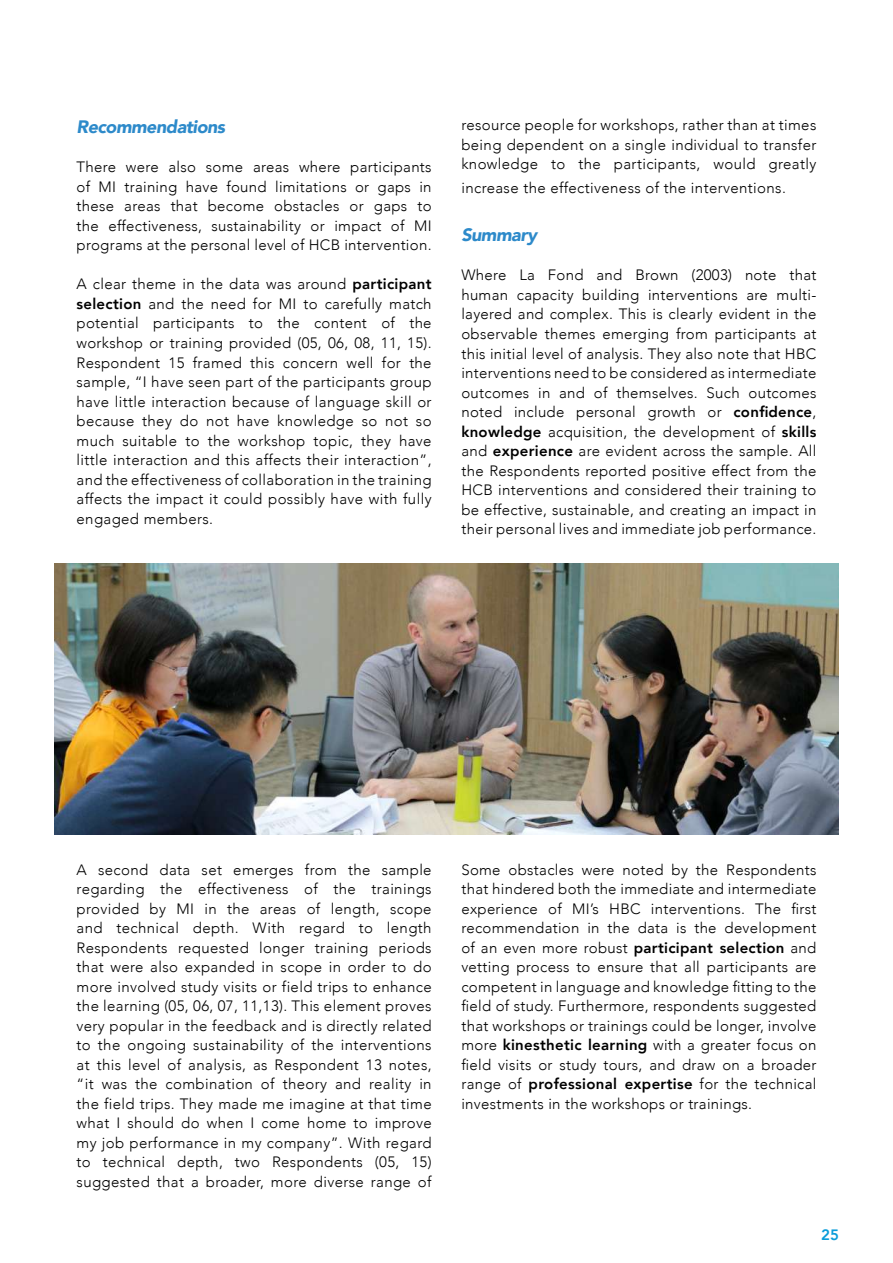
<style>
.page{position:relative;width:893px;height:1263px;background:#fff}
.page>*{position:absolute;margin:0;border:0;box-sizing:border-box;transform-origin:0 0}
.t1{font:italic 900 18px "Avenir";letter-spacing:-.03em;color:#2d8aca}
.t2{font:300 15px/19.5px "Avenir";letter-spacing:.025em;color:#000;text-align:justify}
.t3{font:800 15px "Avenir";color:#0b9dda}
.s1{font-weight:800}
</style>
<div class="page">
<img style="left:54px;top:563px;width:785px;height:272px">
<p class="t1" style="left:77px;top:112px;width:150px">Recommendations</p>
<p class="t2" style="left:77px;top:158px;width:357px">There were also some areas where participants of MI training have found limitations or gaps in these areas that become obstacles or gaps to the effectiveness, sustainability or impact of MI programs at the personal level of HCB intervention.</p>
<p class="t2" style="left:77px;top:275px;width:357px">A clear theme in the data was around <span class="s1">participant selection</span> and the need for MI to carefully match potential participants to the content of the workshop or training provided (05, 06, 08, 11, 15).<br>Respondent 15 framed this concern well for the sample, “I have seen part of the participants group have little interaction because of language skill or because they do not have knowledge so not so much suitable to the workshop topic, they have little interaction and this affects their interaction”, and the effectiveness of collaboration in the training affects the impact it could possibly have with fully engaged members.</p>
<p class="t2" style="left:461px;top:116px;width:357px">resource people for workshops, rather than at times being dependent on a single individual to transfer knowledge to the participants, would greatly</p>
<p class="t2" style="left:461px;top:179px;width:326px">increase the effectiveness of the interventions.</p>
<p class="t1" style="left:461px;top:220px;width:77px">Summary</p>
<p class="t2" style="left:461px;top:266px;width:357px">Where La Fond and Brown (2003) note that human capacity building interventions are multi&shy;layered and complex. This is clearly evident in the observable themes emerging from participants at this initial level of analysis. They also note that HBC interventions need to be considered as intermediate outcomes in and of themselves. Such outcomes noted include personal growth or <span class="s1">confidence</span>, <span class="s1">knowledge</span> acquisition, the development of <span class="s1">skills </span>and <span class="s1">experience</span> are evident across the sample. All the Respondents reported positive effect from the HCB interventions and considered their training to be effective, sustainable, and creating an impact in their personal lives and immediate job performance.</p>
<p class="t2" style="left:77px;top:860px;width:357px">A second data set emerges from the sample regarding the effectiveness of the trainings provided by MI in the areas of length, scope and technical depth. With regard to length Respondents requested longer training periods that were also expanded in scope in order to do more involved study visits or field trips to enhance the learning (05, 06, 07, 11,13). This element proves very popular in the feedback and is directly related to the ongoing sustainability of the interventions at this level of analysis, as Respondent 13 notes, “it was the combination of theory and reality in the field trips. They made me imagine at that time what I should do when I come home to improve my job performance in my company”. With regard to technical depth, two Respondents (05, 15) suggested that a broader, more diverse range of</p>
<p class="t2" style="left:461px;top:860px;width:357px">Some obstacles were noted by the Respondents that hindered both the immediate and intermediate experience of MI’s HBC interventions. The first recommendation in the data is the development of an even more robust <span class="s1">participant selection</span> and vetting process to ensure that all participants are competent in language and knowledge fitting to the field of study. Furthermore, respondents suggested that workshops or trainings could be longer, involve more <span class="s1">kinesthetic learning</span> with a greater focus on field visits or study tours, and draw on a broader range of <span class="s1">professional expertise</span> for the technical investments in the workshops or trainings.</p>
<p class="t3" style="left:821px;top:1223px;width:19px">25</p>
</div>
